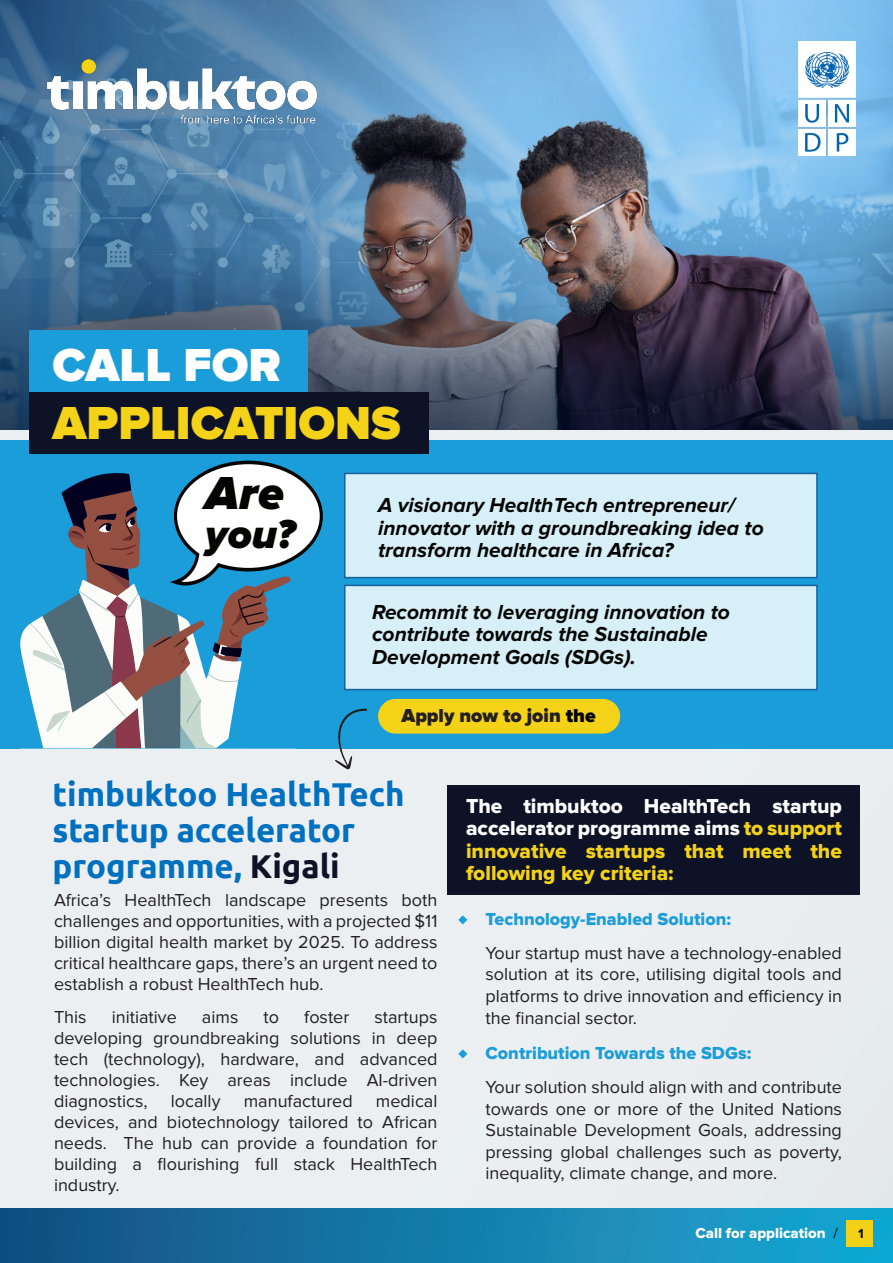
<style>
.page{position:relative;width:893px;height:1263px;background:#eceff1}
.page>*{position:absolute;margin:0;border:0;box-sizing:border-box;transform-origin:0 0}
.List_Paragraph{font:900 48px "Proxima Nova";color:#f4d218}
.List_Paragraph-2{font:900 48px "Proxima Nova";color:#fff}
.t1{font:italic 900 48px "Proxima Nova";color:#040503}
.t2{font:italic 900 42px "Proxima Nova";color:#040503}
.t3{font:700 33px/35.5px "Ubuntu";color:#0070c0}
.t4{font:italic 700 21px/22.5px "Proxima Nova";color:#040503}
.t5{font:21px/22.5px "Proxima Nova Extrabld";color:#f4d218;text-align:justify}
.t6{font:900 19.5px "Proxima Nova";color:#231f20}
.t7{font:18px/21px "Proxima Nova";color:#231f20;text-align:justify}
.t8{font:18px "Proxima Nova Extrabld";color:#1b9dd9}
.t9{font:15px "Proxima Nova Extrabld";color:#fff}
.t10{font:700 13.5px "Proxima Nova";color:#040503}
.s1{color:#000}
.s2{color:#0d1226}
.s3{color:#fff}
.s4{font-family:"Proxima Nova"}
.s5{font-family:"Proxima Nova";color:#040503}
</style>
<div class="page">
<div style="left:0;top:1209px;width:893px;height:54px;background:linear-gradient(to right,#144f80,#18aad6)"></div>
<div style="left:846px;top:1220px;width:27px;height:27px;background:#f2d218"></div>
<div style="left:0;top:440px;width:893px;height:308px;background:#1b9dd9"></div>
<div style="left:378px;top:699px;width:242px;height:35px;background:#f4d218;border-radius:17px"></div>
<div style="left:344px;top:473px;width:474px;height:105px;background:#d7eff7;border:2px solid #18629d"></div>
<div style="left:344px;top:585px;width:474px;height:105px;background:#d7eff7;border:2px solid #18629d"></div>
<img style="left:0;top:0;width:893px;height:430px">
<img style="left:799px;top:41px;width:56px;height:114px">
<img style="left:20px;top:0;width:324px;height:183px">
<div style="left:29px;top:330px;width:279px;height:62px;background:#1b9dd9"></div>
<div style="left:29px;top:392px;width:399px;height:61px;background:#0d1226"></div>
<div style="left:448px;top:785px;width:412px;height:110px;background:#0d1226"></div>
<svg style="left:20px;top:461px;width:303px;height:288px"></svg>
<svg style="left:335px;top:708px;width:32px;height:62px"></svg>
<p class="List_Paragraph-2" style="left:53px;top:337px;width:230px">CALL FOR</p>
<p class="List_Paragraph" style="left:53px;top:395px;width:350px">APPLICATIONS</p>
<p class="t1" style="left:205px;top:465px;width:80px">Are</p>
<p class="t2" style="left:205px;top:509px;width:91px">you?</p>
<p class="t4" style="left:378px;top:494px;width:387px">A visionary HealthTech entrepreneur/ innovator with a groundbreaking idea to transform healthcare in Africa?</p>
<p class="t4" style="left:372px;top:601px;width:359px">Recommit to leveraging innovation to contribute towards the Sustainable<br>Development Goals (SDGs).</p>
<p class="t6" style="left:401px;top:704px;width:196px">Apply now to join <span class="s1">the</span></p>
<p class="t3" style="left:53px;top:776px;width:354px">timbuktoo HealthTech startup accelerator programme, <span class="s2">Kigali</span></p>
<p class="t7" style="left:54px;top:890px;width:385px">Africa’s HealthTech landscape presents both challenges and opportunities, with a projected $11 billion digital health market by 2025. To address critical healthcare gaps, there’s an urgent need to establish a robust HealthTech hub.</p>
<p class="t7" style="left:54px;top:1007px;width:34px">This</p>
<p class="t7" style="left:112px;top:1007px;width:67px">initiative</p>
<p class="t7" style="left:202px;top:1007px;width:38px">aims</p>
<p class="t7" style="left:264px;top:1007px;width:17px">to</p>
<p class="t7" style="left:304px;top:1007px;width:47px">foster</p>
<p class="t7" style="left:54px;top:1007px;width:385px;text-indent:320px">startups developing groundbreaking solutions in deep tech (technology), hardware, and advanced technologies. Key areas include AI-driven diagnostics,</p>
<p class="t7" style="left:171px;top:1091px;width:51px">locally</p>
<p class="t7" style="left:244px;top:1091px;width:111px">manufactured</p>
<p class="t7" style="left:54px;top:1091px;width:385px;text-indent:322px">medical devices, and biotechnology tailored to African needs. The hub can provide a foundation for building a flourishing full stack HealthTech industry.</p>
<p class="t5" style="left:466px;top:795px;width:377px"><span class="s3">The timbuktoo HealthTech startup accelerator programme aims</span> to support innovative startups that meet the following key criteria:</p>
<p class="t8" style="left:458px;top:911px;width:274px"><span class="s4">♦</span> Technology-Enabled Solution:</p>
<p class="t7" style="left:485px;top:942px;width:358px;line-height:21.6px">Your startup must have a technology-enabled solution at its core, utilising digital tools and platforms to drive innovation and efficiency in the financial sector.</p>
<p class="t8" style="left:458px;top:1045px;width:294px"><span class="s4">♦</span> Contribution Towards the SDGs:</p>
<p class="t7" style="left:485px;top:1077px;width:358px;line-height:21.6px">Your solution should align with and contribute towards one or more of the United Nations Sustainable Development Goals, addressing pressing global challenges such as poverty, inequality, climate change, and more.</p>
<p class="t9" style="left:695px;top:1226px;width:144px">Call for application <span class="s5">/</span></p>
<p class="t10" style="left:858px;top:1226px;width:7px">1</p>
</div>
